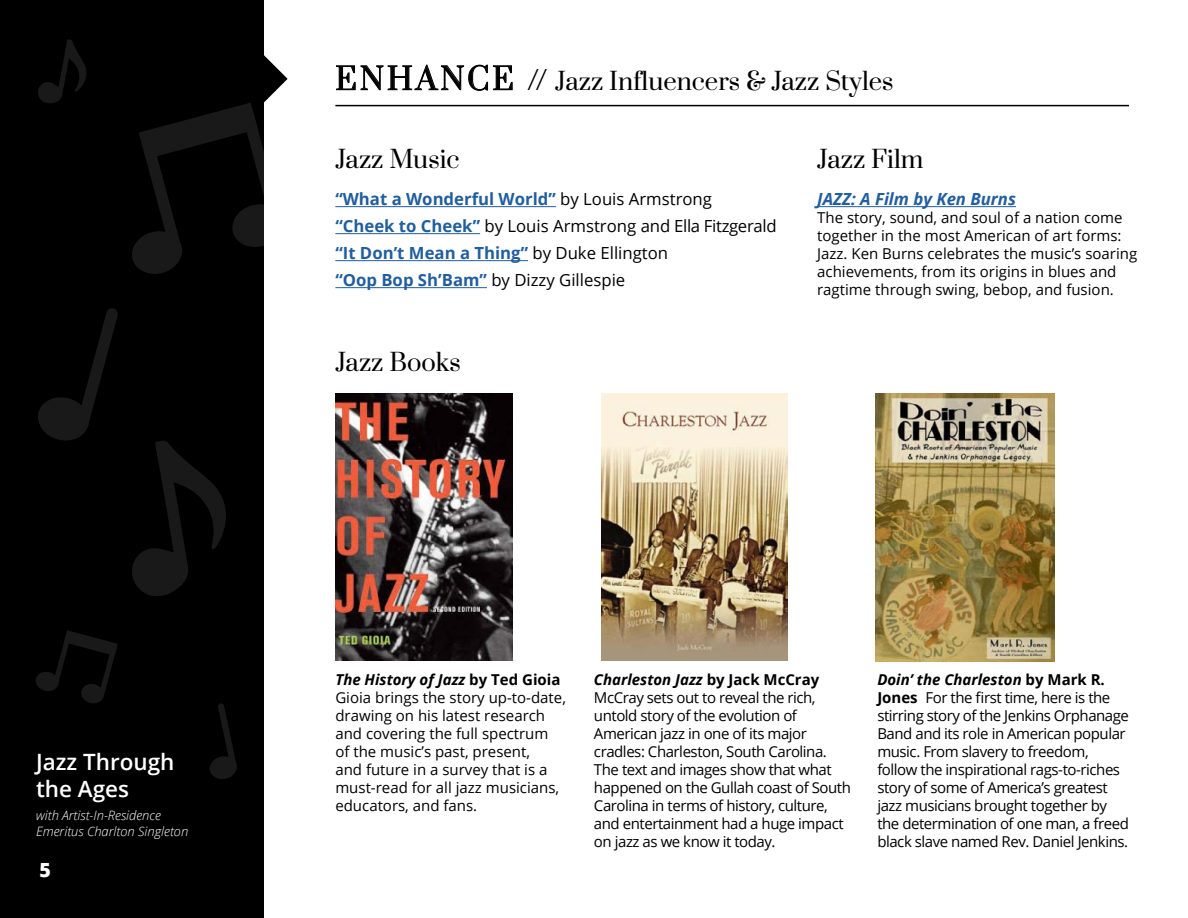
<style>
.page{position:relative;width:1188px;height:918px;background:#fff}
.page>*{position:absolute;margin:0;border:0;box-sizing:border-box;transform-origin:0 0}
.t1{font:24px "Prata";color:#000}
.t2{font:600 22.5px/27px "Open Sans";color:#fff}
.t3{font:800 19.5px "Open Sans";color:#fff}
.t4{font:16.65px/27px "Open Sans";color:#000}
.t5{font:italic 700 16.65px "Open Sans";color:#215e9e}
.t6{font:15px/18px "Open Sans";letter-spacing:-.03em;color:#000}
.t7{font:15px/18px "Open Sans";color:#000}
.t8{font:italic 300 12.9px/15.5px "Open Sans";color:#fff}
.s1{font-size:30px}
.s2{font-weight:700;color:#215e9e}
.s3{font-weight:700;font-style:italic}
.s4{font-weight:700}
</style>
<div class="page">
<div style="left:0;top:0;width:264px;height:918px;background:#000"></div>
<svg style="left:336px;top:64px;width:177px;height:27px"></svg>
<hr style="left:335px;top:105px;width:794px;height:1px;background:#000">
<svg style="left:210px;top:703px;width:27px;height:76px"></svg>
<svg style="left:36px;top:630px;width:82px;height:73px"></svg>
<svg style="left:38px;top:308px;width:188px;height:288px"></svg>
<svg style="left:38px;top:39px;width:49px;height:64px"></svg>
<svg style="left:132px;top:55px;width:156px;height:219px"></svg>
<hr style="left:335px;top:206px;width:221px;height:1px;background:#215e9e">
<hr style="left:335px;top:233px;width:145px;height:1px;background:#215e9e">
<hr style="left:335px;top:260px;width:193px;height:1px;background:#215e9e">
<hr style="left:335px;top:287px;width:152px;height:1px;background:#215e9e">
<hr style="left:817px;top:206px;width:199px;height:1px;background:#215e9e">
<img style="left:601px;top:393px;width:186px;height:267px">
<img style="left:876px;top:393px;width:178px;height:268px">
<img style="left:335px;top:393px;width:178px;height:267px">
<h2 class="t2" style="left:36px;top:748px;width:140px">Jazz Through the Ages</h2>
<p class="t8" style="left:36px;top:807px;width:154px">with Artist-In-Residence<br>Emeritus Charlton Singleton</p>
<h3 class="t3" style="left:40px;top:855px;width:13px">5</h3>
<h1 class="t1" style="left:335px;top:66px;width:560px"><span class="s1">ENHANCE //</span> Jazz Influencers &amp; Jazz Styles</h1>
<h1 class="t1" style="left:335px;top:144px;width:126px">Jazz Music</h1>
<h1 class="t1" style="left:817px;top:144px;width:108px">Jazz Film</h1>
<p class="t4" style="left:335px;top:185px;width:443px"><span class="s2">“What a Wonderful World”</span> by Louis Armstrong<br><span class="s2">“Cheek to Cheek”</span> by Louis Armstrong and Ella Fitzgerald <span class="s2">“It Don’t Mean a Thing”</span> by Duke Ellington<br><span class="s2">“Oop Bop Sh’Bam”</span> by Dizzy Gillespie</p>
<p class="t5" style="left:817px;top:188px;width:200px">JAZZ: A Film by Ken Burns</p>
<p class="t7" style="left:817px;top:209px;width:322px">The story, sound, and soul of a nation come together in the most American of art forms:<br>Jazz. Ken Burns celebrates the music’s soaring achievements, from its origins in blues and ragtime through swing, bebop, and fusion.</p>
<h1 class="t1" style="left:335px;top:347px;width:127px">Jazz Books</h1>
<p class="t7" style="left:335px;top:670px;width:232px"><span class="s3">The History of Jazz</span> <span class="s4">by Ted Gioia<br></span>Gioia brings the story up-to-date, drawing on his latest research and covering the full spectrum of the music’s past, present,<br>and future in a survey that is a must-read for all jazz musicians, educators, and fans.</p>
<p class="t6" style="left:594px;top:670px;width:258px"><span class="s3">Charleston Jazz</span> <span class="s4">by Jack McCray </span>McCray sets out to reveal the rich, untold story of the evolution of American jazz in one of its major cradles: Charleston, South Carolina.<br>The text and images show that what happened on the Gullah coast of South Carolina in terms of history, culture, and entertainment had a huge impact on jazz as we know it today.</p>
<p class="t6" style="left:877px;top:670px;width:253px"><span class="s3">Doin’ the Charleston</span> <span class="s4">by Mark R.<br>Jones</span> For the first time, here is the stirring story of the Jenkins Orphanage Band and its role in American popular music. From slavery to freedom, follow the inspirational rags-to-riches story of some of America’s greatest jazz musicians brought together by the determination of one man, a freed black slave named Rev. Daniel Jenkins.</p>
</div>
